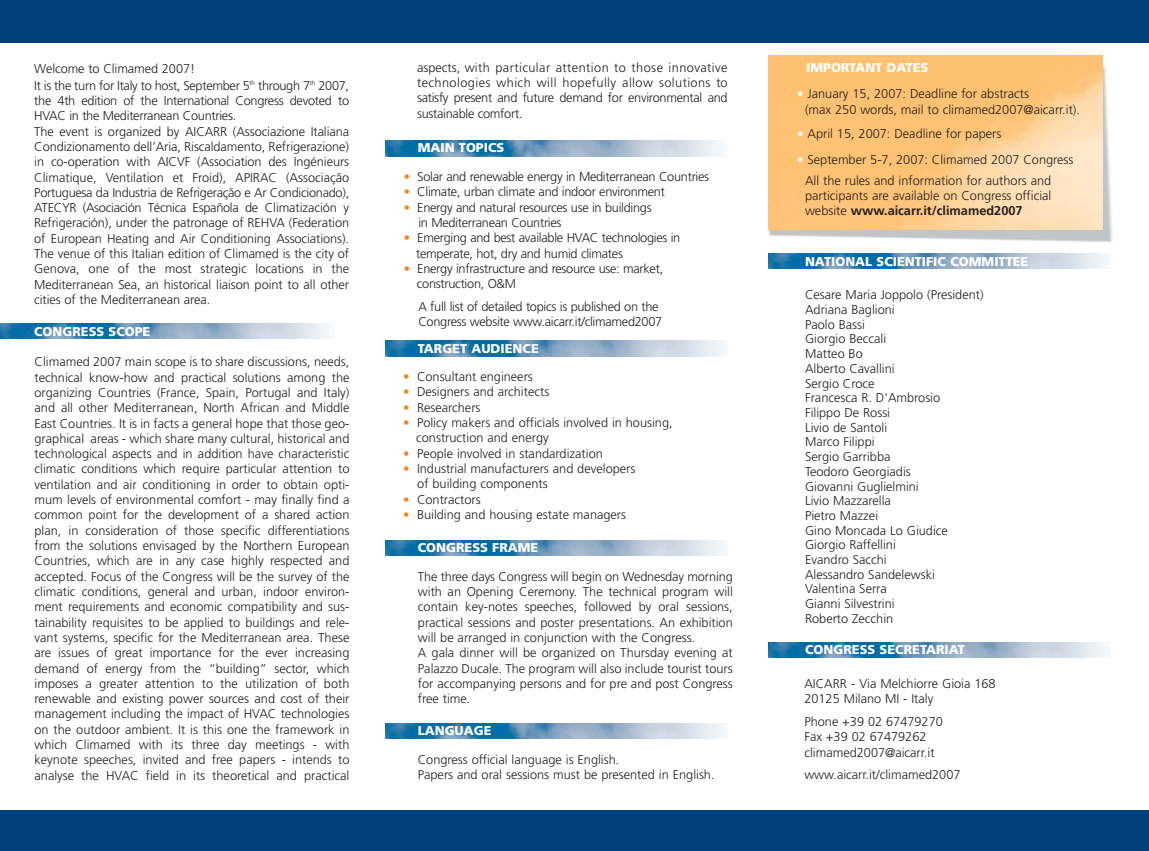
<style>
.page{position:relative;width:1149px;height:851px;background:#fff}
.page>*{position:absolute;margin:0;border:0;box-sizing:border-box;transform-origin:0 0}
.t1{font:300 12.75px/15.3px "Frutiger";color:#231f20}
.t2{font:300 12.75px/15.3px "Frutiger";letter-spacing:-.02em;color:#231f20}
.t3{font:900 12.75px "Frutiger";color:#fff}
.s1{color:#f5841f}
.s2{color:#fff}
.s3{font-weight:700}
</style>
<div class="page">
<img style="left:768px;top:56px;width:345px;height:186px">
<img style="left:768px;top:55px;width:334px;height:174px">
<img style="left:385px;top:140px;width:337px;height:16px">
<img style="left:0;top:323px;width:330px;height:15px">
<img style="left:768px;top:253px;width:340px;height:16px">
<img style="left:768px;top:642px;width:340px;height:15px">
<img style="left:385px;top:341px;width:340px;height:15px">
<div style="left:0;top:0;width:1148px;height:43px;background:#003e7c"></div>
<div style="left:0;top:810px;width:1148px;height:40px;background:#003e7c"></div>
<img style="left:385px;top:540px;width:340px;height:15px">
<img style="left:385px;top:723px;width:340px;height:15px">
<p class="t1" style="left:34px;top:62px;width:316px">Welcome to Climamed 2007!<br>It is the turn for Italy to host, September 5<sup>th</sup> through 7<sup>th</sup> 2007, the 4th edition of the International Congress devoted to HVAC in the Mediterranean Countries.<br>The event is organized by AICARR (Associazione Italiana Condizionamento dell’Aria, Riscaldamento, Refrigerazione) in co-operation with AICVF (Association des Ingénieurs Climatique, Ventilation et Froid), APIRAC (Associação Portuguesa da Industria de Refrigeração e Ar Condicionado), ATECYR (Asociación Técnica Española de Climatización y Refrigeración), under the patronage of REHVA (Federation of European Heating and Air Conditioning Associations).<br>The venue of this Italian edition of Climamed is the city of Genova, one of the most strategic locations in the Mediterranean Sea, an historical liaison point to all other cities of the Mediterranean area.</p>
<p class="t3" style="left:34px;top:326px;width:118px">CONGRESS SCOPE</p>
<p class="t1" style="left:35px;top:355px;width:316px;text-align:justify">Climamed 2007 main scope is to share discussions, needs, technical know-how and practical solutions among the organizing Countries (France, Spain, Portugal and Italy) and all other Mediterranean, North African and Middle East Countries. It is in facts a general hope that those geo&shy;graphical areas - which share many cultural, historical and technological aspects and in addition have characteristic climatic conditions which require particular attention to ventilation and air conditioning in order to obtain opti&shy;mum levels of environmental comfort - may finally find a common point for the development of a shared action plan, in consideration of those specific differentiations from the solutions envisaged by the Northern European Countries, which are in any case highly respected and accepted. Focus of the Congress will be the survey of the climatic conditions, general and urban, indoor environ&shy;ment requirements and economic compatibility and sus&shy;tainability requisites to be applied to buildings and rele&shy;vant systems, specific for the Mediterranean area. These are issues of great importance for the ever increasing demand of energy from the “building” sector, which imposes a greater attention to the utilization of both renewable and existing power sources and cost of their management including the impact of HVAC technologies on the outdoor ambient. It is this one the framework in which Climamed with its three day meetings - with keynote speeches, invited and free papers - intends to analyse the HVAC field in its theoretical and practical</p>
<p class="t1" style="left:417px;top:61px;width:312px;text-align:justify">aspects, with particular attention to those innovative technologies which will hopefully allow solutions to satisfy present and future demand for environmental and sustainable comfort.</p>
<p class="t3" style="left:417px;top:142px;width:88px">MAIN TOPICS</p>
<p class="t2" style="left:404px;top:170px;width:307px"><span class="s1">•</span> Solar and renewable energy in Mediterranean Countries</p>
<p class="t2" style="left:404px;top:185px;width:262px"><span class="s1">•</span> Climate, urban climate and indoor environment</p>
<p class="t2" style="left:418px;top:200px;width:235px;text-indent:-14px"><span class="s1">•</span> Energy and natural resources use in buildings in Mediterranean Countries</p>
<p class="t2" style="left:416px;top:231px;width:266px;text-indent:-12px"><span class="s1">•</span> Emerging and best available HVAC technologies in temperate, hot, dry and humid climates</p>
<p class="t2" style="left:417px;top:262px;width:248px;text-indent:-13px"><span class="s1">•</span> Energy infrastructure and resource use: market, construction, O&amp;M</p>
<p class="t2" style="left:418px;top:300px;width:245px">A full list of detailed topics is published on the<br>Congress website www.aicarr.it/climamed2007</p>
<p class="t3" style="left:417px;top:343px;width:122px">TARGET AUDIENCE</p>
<p class="t1" style="left:403px;top:370px;width:131px"><span class="s1">•</span> Consultant engineers</p>
<p class="t1" style="left:403px;top:385px;width:148px"><span class="s1">•</span> Designers and architects</p>
<p class="t1" style="left:403px;top:400px;width:79px"><span class="s1">•</span> Researchers</p>
<p class="t1" style="left:416px;top:416px;width:258px;text-indent:-13px"><span class="s1">•</span> Policy makers and officials involved in housing, construction and energy</p>
<p class="t1" style="left:403px;top:446px;width:201px"><span class="s1">•</span> People involved in standardization</p>
<p class="t1" style="left:417px;top:462px;width:219px;text-indent:-14px"><span class="s1">•</span> Industrial manufacturers and developers of building components</p>
<p class="t1" style="left:403px;top:492px;width:79px"><span class="s1">•</span> Contractors</p>
<p class="t1" style="left:403px;top:507px;width:224px"><span class="s1">•</span> Building and housing estate managers</p>
<p class="t3" style="left:417px;top:542px;width:122px">CONGRESS FRAME</p>
<p class="t1" style="left:418px;top:569px;width:316px">The three days Congress will begin on Wednesday morning with an Opening Ceremony. The technical program will contain key-notes speeches, followed by oral sessions, practical sessions and poster presentations. An exhibition will be arranged in conjunction with the Congress.<br>A gala dinner will be organized on Thursday evening at Palazzo Ducale. The program will also include tourist tours for accompanying persons and for pre and post Congress free time.</p>
<p class="t3" style="left:417px;top:725px;width:75px">LANGUAGE</p>
<p class="t1" style="left:417px;top:752px;width:298px">Congress official language is English.<br>Papers and oral sessions must be presented in English.</p>
<p class="t3" style="left:806px;top:63px;width:123px">IMPORTANT DATES</p>
<p class="t1" style="left:804px;top:87px;width:276px;text-indent:-8px"><span class="s2">•</span> January 15, 2007: Deadline for abstracts<br>(max 250 words, mail to climamed2007@aicarr.it).</p>
<p class="t1" style="left:797px;top:127px;width:206px"><span class="s2">•</span> April 15, 2007: Deadline for papers</p>
<p class="t1" style="left:804px;top:149px;width:270px;line-height:21.3px;text-indent:-8px"><span class="s2">•</span> September 5-7, 2007: Climamed 2007 Congress<br>All the rules and information for authors and</p>
<p class="t1" style="left:804px;top:189px;width:248px">participants are available on Congress official website <span class="s3">www.aicarr.it/climamed2007</span></p>
<p class="t3" style="left:804px;top:256px;width:225px">NATIONAL SCIENTIFIC COMMITTEE</p>
<p class="t1" style="left:804px;top:288px;width:180px;line-height:14.7px">Cesare Maria Joppolo (President)<br>Adriana Baglioni<br>Paolo Bassi<br>Giorgio Beccali<br>Matteo Bo<br>Alberto Cavallini<br>Sergio Croce<br>Francesca R. D'Ambrosio<br>Filippo De Rossi<br>Livio de Santoli<br>Marco Filippi<br>Sergio Garribba<br>Teodoro Georgiadis<br>Giovanni Guglielmini<br>Livio Mazzarella<br>Pietro Mazzei<br>Gino Moncada Lo Giudice<br>Giorgio Raffellini<br>Evandro Sacchi<br>Alessandro Sandelewski<br>Valentina Serra<br>Gianni Silvestrini<br>Roberto Zecchin</p>
<p class="t3" style="left:804px;top:644px;width:161px">CONGRESS SECRETARIAT</p>
<p class="t1" style="left:804px;top:676px;width:193px">AICARR - Via Melchiorre Gioia 168<br>20125 Milano MI - Italy</p>
<p class="t1" style="left:804px;top:715px;width:140px">Phone +39 02 67479270<br>Fax +39 02 67479262 climamed2007@aicarr.it</p>
<p class="t1" style="left:804px;top:768px;width:158px">www.aicarr.it/climamed2007</p>
</div>
